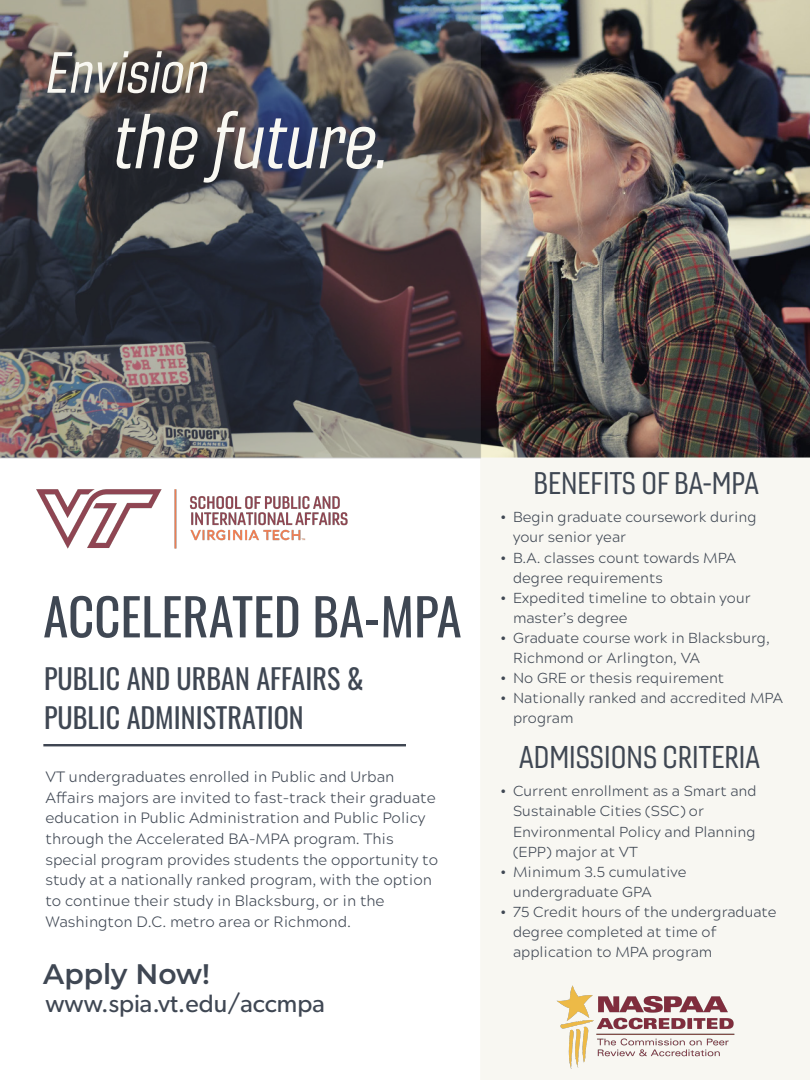
<style>
.page{position:relative;width:810px;height:1080px;background:#fff}
.page>*{position:absolute;margin:0;border:0;box-sizing:border-box;transform-origin:0 0}
.t1{font:75.56px "Gineso Con Reg It";color:#f9f8f2}
.t2{font:56.25px "Gineso Con Reg It";color:#f9f8f2}
.t3{font:50.94px "Oswald";color:#3f4753}
.t4{font:30.62px "Gineso Con Reg";color:#3f4753}
.t5{font:30.38px "Gineso Con Reg";color:#3f4753}
.t6{font:600 28.25px "Montserrat";color:#3f4753}
.t7{font:28.12px/39px "Oswald";color:#3f4753}
.t8{font:25.12px "Gibson";color:#3f4753}
.t9{font:300 15px/20.7px "Acherus Grotesque";color:#3f4753}
.t10{font:300 14.5px/20.1px "Acherus Grotesque";color:#3f4753}
.s1{font-family:"Times New Roman";font-weight:400}
</style>
<div class="page">
<img style="left:501px;top:0;width:309px;height:458px">
<img style="left:0;top:0;width:501px;height:960px">
<img style="left:32px;top:465px;width:348px;height:107px">
<img style="left:549px;top:930px;width:193px;height:150px">
<h2 class="t2" style="left:45px;top:38px;width:164px">Envision</h2>
<h1 class="t1" style="left:112px;top:94px;width:278px">the future.</h1>
<h3 class="t3" style="left:43px;top:571px;width:420px">ACCELERATED BA-MPA</h3>
<h3 class="t7" style="left:44px;top:657px;width:321px">PUBLIC AND URBAN AFFAIRS &amp;<br>PUBLIC ADMINISTRATION</h3>
<p class="t9" style="left:45px;top:766px;width:394px">VT undergraduates enrolled in Public and Urban Affairs majors are invited to fast-track their graduate education in Public Administration and Public Policy through the Accelerated BA-MPA program. This special program provides students the opportunity to study at a nationally ranked program, with the option to continue their study in Blacksburg, or in the Washington D.C. metro area or Richmond.</p>
<h3 class="t6" style="left:43px;top:954px;width:168px">Apply Now!</h3>
<h3 class="t8" style="left:45px;top:989px;width:281px">www.spia.vt.edu/accmpa</h3>
<h3 class="t5" style="left:534px;top:465px;width:227px">BENEFITS OF BA-MPA</h3>
<p class="t10" style="left:513px;top:506px;width:245px;text-indent:-12px"><span class="s1">•</span> Begin graduate coursework during your senior year</p>
<p class="t10" style="left:513px;top:547px;width:225px;text-indent:-12px"><span class="s1">•</span> B.A. classes count towards MPA degree requirements</p>
<p class="t10" style="left:513px;top:587px;width:239px;text-indent:-12px"><span class="s1">•</span> Expedited timeline to obtain your master’s degree</p>
<p class="t10" style="left:513px;top:627px;width:258px;text-indent:-12px"><span class="s1">•</span> Graduate course work in Blacksburg,<br>Richmond or Arlington, VA</p>
<p class="t10" style="left:501px;top:667px;width:225px"><span class="s1">•</span> No GRE or thesis requirement</p>
<p class="t10" style="left:513px;top:687px;width:271px;text-indent:-12px"><span class="s1">•</span> Nationally ranked and accredited MPA program</p>
<h3 class="t4" style="left:519px;top:738px;width:242px">ADMISSIONS CRITERIA</h3>
<p class="t10" style="left:513px;top:780px;width:245px;text-indent:-12px"><span class="s1">•</span> Current enrollment as a Smart and<br>Sustainable Cities (SSC) or<br>Environmental Policy and Planning (EPP) major at VT</p>
<p class="t10" style="left:513px;top:861px;width:175px;text-indent:-12px"><span class="s1">•</span> Minimum 3.5 cumulative undergraduate GPA</p>
<p class="t10" style="left:513px;top:901px;width:265px;text-indent:-12px"><span class="s1">•</span> 75 Credit hours of the undergraduate degree completed at time of application to MPA program</p>
</div>
